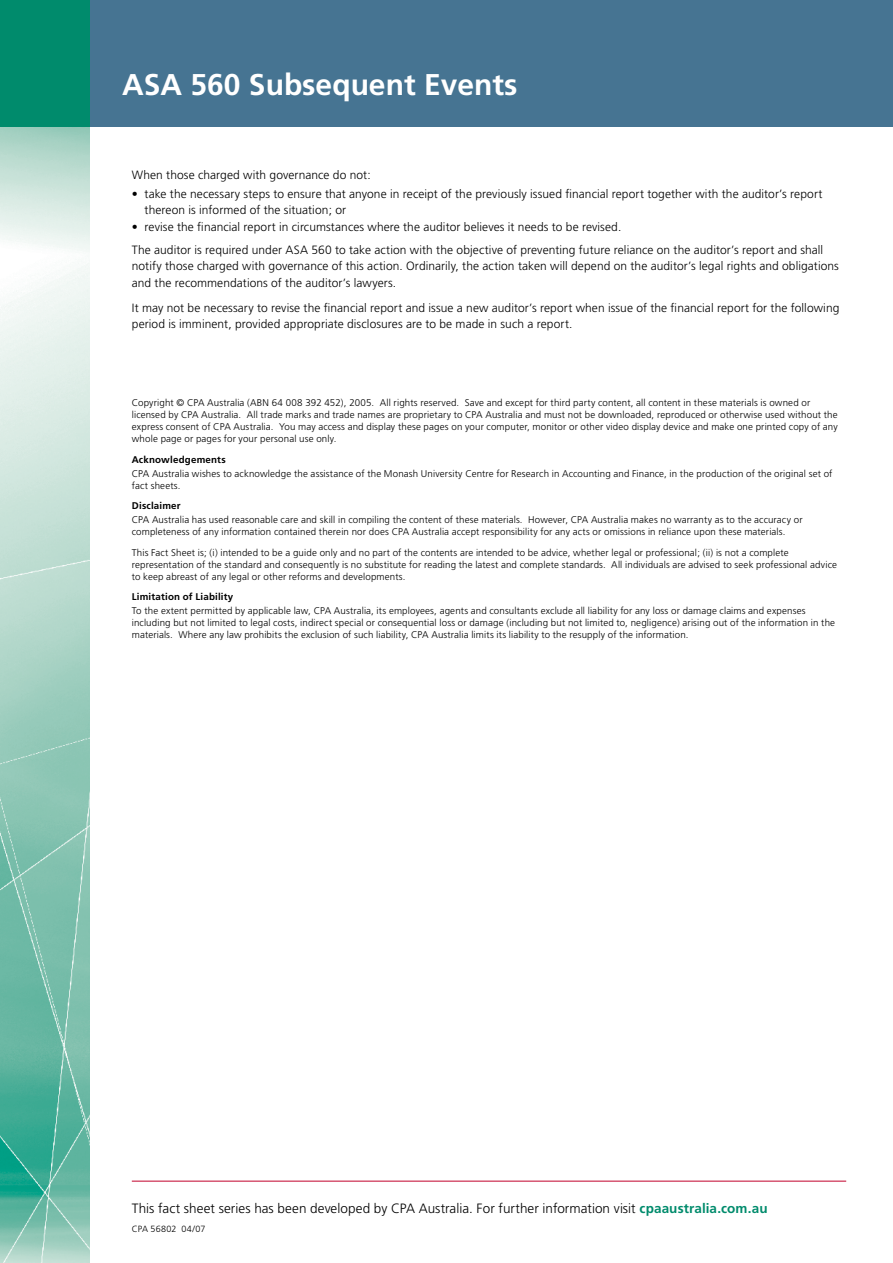
<style>
.page{position:relative;width:893px;height:1263px;background:#fff}
.page>*{position:absolute;margin:0;border:0;box-sizing:border-box;transform-origin:0 0}
.t1{font:700 30px "Frutiger";color:#fff}
.t2{font:300 13.5px "Frutiger";letter-spacing:.005em;color:#000}
.t3{font:300 12px/16.5px "Frutiger";letter-spacing:.01em;color:#000}
.t4{font:300 9.75px/12px "Frutiger";letter-spacing:.015em;color:#000}
.t5{font:700 9.75px "Frutiger";letter-spacing:.02em;color:#000}
.t6{font:300 9px "Frutiger";letter-spacing:.01em;color:#000}
.s1{font-weight:700;color:#008b6c}
</style>
<div class="page">
<img style="left:0;top:126px;width:89px;height:1137px">
<div style="left:0;top:0;width:893px;height:126px;background:#467492"></div>
<div style="left:0;top:0;width:89px;height:126px;background:#008b6c"></div>
<hr style="left:132px;top:1181px;width:714px;height:1px;background:#c1002b">
<h1 class="t1" style="left:122px;top:67px;width:397px">ASA 560 Subsequent Events</h1>
<p class="t3" style="left:132px;top:167px;width:240px">When those charged with governance do not:</p>
<p class="t3" style="left:145px;top:185px;width:679px;text-indent:-13px">• take the necessary steps to ensure that anyone in receipt of the previously issued financial report together with the auditor’s report thereon is informed of the situation; or</p>
<p class="t3" style="left:132px;top:215px;width:693px;line-height:23px">• revise the financial report in circumstances where the auditor believes it needs to be revised.<br>The auditor is required under ASA 560 to take action with the objective of preventing future reliance on the auditor’s report and shall</p>
<p class="t3" style="left:132px;top:258px;width:709px">notify those charged with governance of this action. Ordinarily, the action taken will depend on the auditor’s legal rights and obligations and the recommendations of the auditor’s lawyers.</p>
<p class="t3" style="left:132px;top:299px;width:709px">It may not be necessary to revise the financial report and issue a new auditor’s report when issue of the financial report for the following period is imminent, provided appropriate disclosures are to be made in such a report.</p>
<p class="t4" style="left:132px;top:397px;width:707px">Copyright © CPA Australia (ABN 64 008 392 452), 2005. All rights reserved. Save and except for third party content, all content in these materials is owned or licensed by CPA Australia. All trade marks and trade names are proprietary to CPA Australia and must not be downloaded, reproduced or otherwise used without the express consent of CPA Australia. You may access and display these pages on your computer, monitor or other video display device and make one printed copy of any whole page or pages for your personal use only.</p>
<p class="t5" style="left:132px;top:453px;width:95px">Acknowledgements</p>
<p class="t4" style="left:132px;top:467px;width:702px">CPA Australia wishes to acknowledge the assistance of the Monash University Centre for Research in Accounting and Finance, in the production of the original set of fact sheets.</p>
<p class="t5" style="left:132px;top:500px;width:50px">Disclaimer</p>
<p class="t4" style="left:132px;top:514px;width:672px">CPA Australia has used reasonable care and skill in compiling the content of these materials. However, CPA Australia makes no warranty as to the accuracy or completeness of any information contained therein nor does CPA Australia accept responsibility for any acts or omissions in reliance upon these materials.</p>
<p class="t4" style="left:132px;top:547px;width:707px">This Fact Sheet is; (i) intended to be a guide only and no part of the contents are intended to be advice, whether legal or professional; (ii) is not a complete representation of the standard and consequently is no substitute for reading the latest and complete standards. All individuals are advised to seek professional advice to keep abreast of any legal or other reforms and developments.</p>
<p class="t5" style="left:132px;top:591px;width:103px">Limitation of Liability</p>
<p class="t4" style="left:132px;top:605px;width:705px">To the extent permitted by applicable law, CPA Australia, its employees, agents and consultants exclude all liability for any loss or damage claims and expenses including but not limited to legal costs, indirect special or consequential loss or damage (including but not limited to, negligence) arising out of the information in the materials. Where any law prohibits the exclusion of such liability, CPA Australia limits its liability to the resupply of the information.</p>
<h2 class="t2" style="left:132px;top:1200px;width:637px">This fact sheet series has been developed by CPA Australia. For further information visit <span class="s1">cpaaustralia.com.au</span></h2>
<p class="t6" style="left:132px;top:1224px;width:75px">CPA 56802 04/07</p>
</div>
